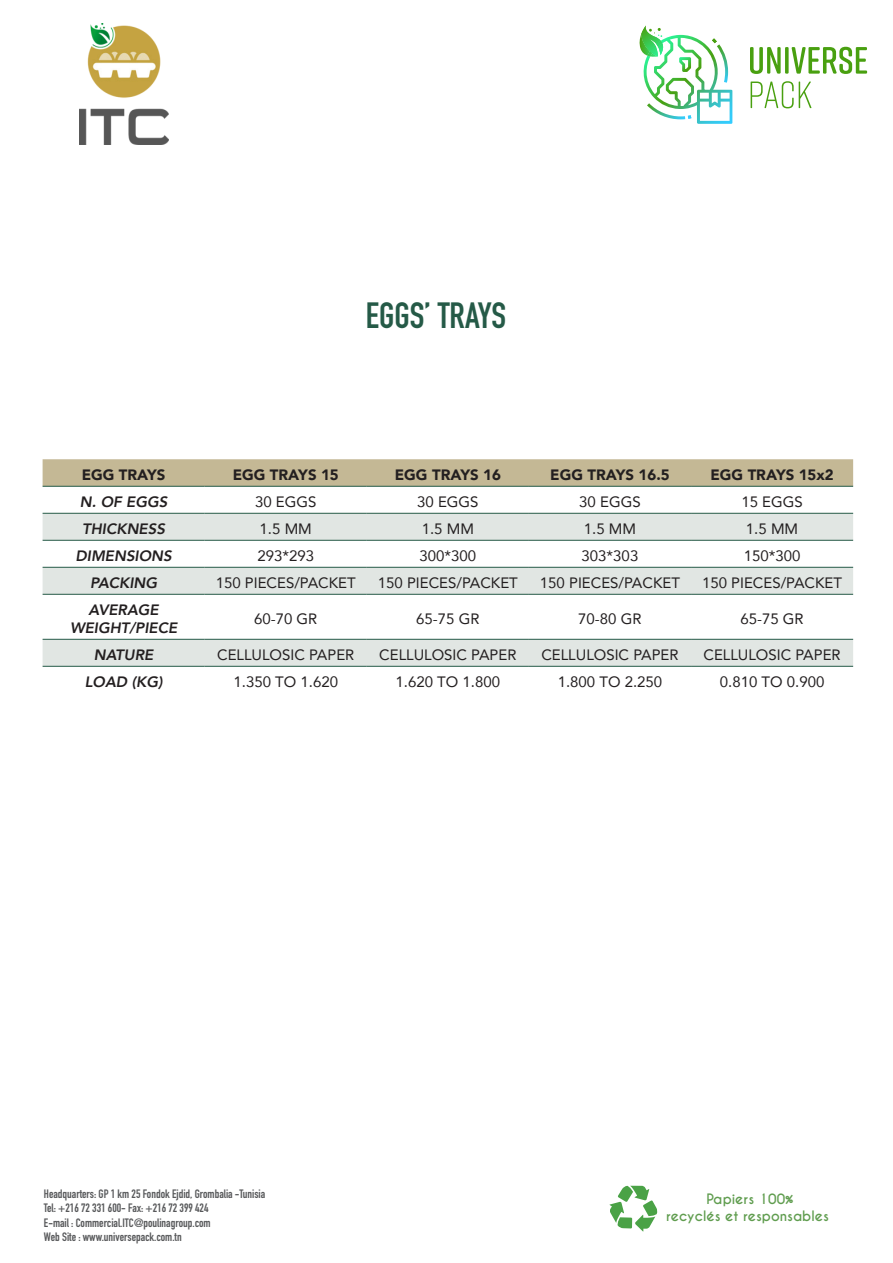
<style>
.page{position:relative;width:893px;height:1263px;background:#fff}
.page>*{position:absolute;margin:0;border:0;box-sizing:border-box;transform-origin:0 0}
.t1{font:700 36px "DIN Condensed";color:#255a47}
.t2{font:15px "Avenir";color:#231f20}
.t3{font:italic 800 15px "Avenir";color:#231f20}
.t4{font:900 15px "Avenir";color:#231f20}
.t5{font:700 13.5px "Caviar Dreams";color:#609d4f}
.t6{font:700 12px "DIN Condensed";color:#57585a}
</style>
<div class="page">
<svg style="left:43px;top:459px;width:810px;height:27px;background:#c3b795"></svg>
<svg style="left:43px;top:514px;width:810px;height:152px;fill:#e1e6e3"></svg>
<hr style="left:43px;top:486px;width:162px;height:1px;background:#255a47">
<hr style="left:205px;top:486px;width:162px;height:1px;background:#255a47">
<hr style="left:367px;top:486px;width:162px;height:1px;background:#255a47">
<hr style="left:529px;top:486px;width:162px;height:1px;background:#255a47">
<hr style="left:691px;top:486px;width:162px;height:1px;background:#255a47">
<hr style="left:43px;top:513px;width:162px;height:1px;background:#255a47">
<hr style="left:205px;top:513px;width:162px;height:1px;background:#255a47">
<hr style="left:367px;top:513px;width:162px;height:1px;background:#255a47">
<hr style="left:529px;top:513px;width:162px;height:1px;background:#255a47">
<hr style="left:691px;top:513px;width:162px;height:1px;background:#255a47">
<hr style="left:43px;top:540px;width:162px;height:1px;background:#255a47">
<hr style="left:205px;top:540px;width:162px;height:1px;background:#255a47">
<hr style="left:367px;top:540px;width:162px;height:1px;background:#255a47">
<hr style="left:529px;top:540px;width:162px;height:1px;background:#255a47">
<hr style="left:691px;top:540px;width:162px;height:1px;background:#255a47">
<hr style="left:43px;top:567px;width:162px;height:1px;background:#255a47">
<hr style="left:205px;top:567px;width:162px;height:1px;background:#255a47">
<hr style="left:367px;top:567px;width:162px;height:1px;background:#255a47">
<hr style="left:529px;top:567px;width:162px;height:1px;background:#255a47">
<hr style="left:691px;top:567px;width:162px;height:1px;background:#255a47">
<hr style="left:43px;top:594px;width:162px;height:1px;background:#255a47">
<hr style="left:205px;top:594px;width:162px;height:1px;background:#255a47">
<hr style="left:367px;top:594px;width:162px;height:1px;background:#255a47">
<hr style="left:529px;top:594px;width:162px;height:1px;background:#255a47">
<hr style="left:691px;top:594px;width:162px;height:1px;background:#255a47">
<hr style="left:43px;top:639px;width:162px;height:1px;background:#255a47">
<hr style="left:205px;top:639px;width:162px;height:1px;background:#255a47">
<hr style="left:367px;top:639px;width:162px;height:1px;background:#255a47">
<hr style="left:529px;top:639px;width:162px;height:1px;background:#255a47">
<hr style="left:691px;top:639px;width:162px;height:1px;background:#255a47">
<hr style="left:43px;top:666px;width:162px;height:1px;background:#255a47">
<hr style="left:205px;top:666px;width:162px;height:1px;background:#255a47">
<hr style="left:367px;top:666px;width:162px;height:1px;background:#255a47">
<hr style="left:529px;top:666px;width:162px;height:1px;background:#255a47">
<hr style="left:691px;top:666px;width:162px;height:1px;background:#255a47">
<img style="left:80px;top:24px;width:88px;height:121px">
<svg style="left:750px;top:47px;width:31px;height:27px"></svg>
<svg style="left:785px;top:47px;width:4px;height:27px"></svg>
<svg style="left:791px;top:47px;width:76px;height:27px"></svg>
<svg style="left:751px;top:81px;width:60px;height:27px"></svg>
<svg style="left:639px;top:25px;width:93px;height:99px"></svg>
<svg style="left:609px;top:1186px;width:48px;height:45px"></svg>
<p class="t1" style="left:366px;top:291px;width:142px">EGGS’ TRAYS</p>
<p class="t4" style="left:82px;top:462px;width:85px">EGG TRAYS</p>
<p class="t4" style="left:233px;top:462px;width:108px">EGG TRAYS 15</p>
<p class="t4" style="left:395px;top:462px;width:108px">EGG TRAYS 16</p>
<p class="t4" style="left:550px;top:462px;width:121px">EGG TRAYS 16.5</p>
<p class="t4" style="left:710px;top:462px;width:125px">EGG TRAYS 15x2</p>
<p class="t3" style="left:80px;top:493px;width:89px">N. OF EGGS</p>
<p class="t2" style="left:255px;top:490px;width:63px">30 EGGS</p>
<p class="t2" style="left:417px;top:490px;width:63px">30 EGGS</p>
<p class="t2" style="left:579px;top:490px;width:63px">30 EGGS</p>
<p class="t2" style="left:741px;top:490px;width:63px">15 EGGS</p>
<p class="t3" style="left:82px;top:520px;width:84px">THICKNESS</p>
<p class="t2" style="left:260px;top:517px;width:54px">1.5 MM</p>
<p class="t2" style="left:422px;top:517px;width:54px">1.5 MM</p>
<p class="t2" style="left:584px;top:517px;width:54px">1.5 MM</p>
<p class="t2" style="left:746px;top:517px;width:54px">1.5 MM</p>
<p class="t3" style="left:75px;top:547px;width:98px">DIMENSIONS</p>
<p class="t2" style="left:257px;top:544px;width:58px">293*293</p>
<p class="t2" style="left:419px;top:544px;width:58px">300*300</p>
<p class="t2" style="left:582px;top:544px;width:58px">303*303</p>
<p class="t2" style="left:744px;top:544px;width:58px">150*300</p>
<p class="t3" style="left:90px;top:574px;width:69px">PACKING</p>
<p class="t2" style="left:216px;top:571px;width:142px">150 PIECES/PACKET</p>
<p class="t2" style="left:378px;top:571px;width:142px">150 PIECES/PACKET</p>
<p class="t2" style="left:540px;top:571px;width:142px">150 PIECES/PACKET</p>
<p class="t2" style="left:702px;top:571px;width:142px">150 PIECES/PACKET</p>
<p class="t3" style="left:89px;top:601px;width:72px">AVERAGE</p>
<p class="t3" style="left:70px;top:619px;width:109px">WEIGHT/PIECE</p>
<p class="t2" style="left:254px;top:607px;width:65px">60-70 GR</p>
<p class="t2" style="left:416px;top:607px;width:65px">65-75 GR</p>
<p class="t2" style="left:578px;top:607px;width:65px">70-80 GR</p>
<p class="t2" style="left:740px;top:607px;width:65px">65-75 GR</p>
<p class="t3" style="left:94px;top:646px;width:61px">NATURE</p>
<p class="t2" style="left:217px;top:643px;width:139px">CELLULOSIC PAPER</p>
<p class="t2" style="left:379px;top:643px;width:139px">CELLULOSIC PAPER</p>
<p class="t2" style="left:541px;top:643px;width:139px">CELLULOSIC PAPER</p>
<p class="t2" style="left:703px;top:643px;width:139px">CELLULOSIC PAPER</p>
<p class="t3" style="left:85px;top:673px;width:79px">LOAD (KG)</p>
<p class="t2" style="left:233px;top:670px;width:106px">1.350 TO 1.620</p>
<p class="t2" style="left:396px;top:670px;width:106px">1.620 TO 1.800</p>
<p class="t2" style="left:558px;top:670px;width:106px">1.800 TO 2.250</p>
<p class="t2" style="left:720px;top:670px;width:106px">0.810 TO 0.900</p>
<p class="t6" style="left:44px;top:1185px;width:223px">Headquarters: GP 1 km 25 Fondok Ejdid, Grombalia -Tunisia</p>
<p class="t6" style="left:44px;top:1200px;width:166px">Tel: +216 72 331 600- Fax: +216 72 399 424</p>
<p class="t6" style="left:44px;top:1214px;width:168px">E-mail : Commercial.ITC@poulinagroup.com</p>
<p class="t6" style="left:44px;top:1229px;width:139px">Web Site : www.universepack.com.tn</p>
<p class="t5" style="left:706px;top:1191px;width:89px">Papiers 100%</p>
<p class="t5" style="left:666px;top:1207px;width:164px">recyclés et responsables</p>
</div>
